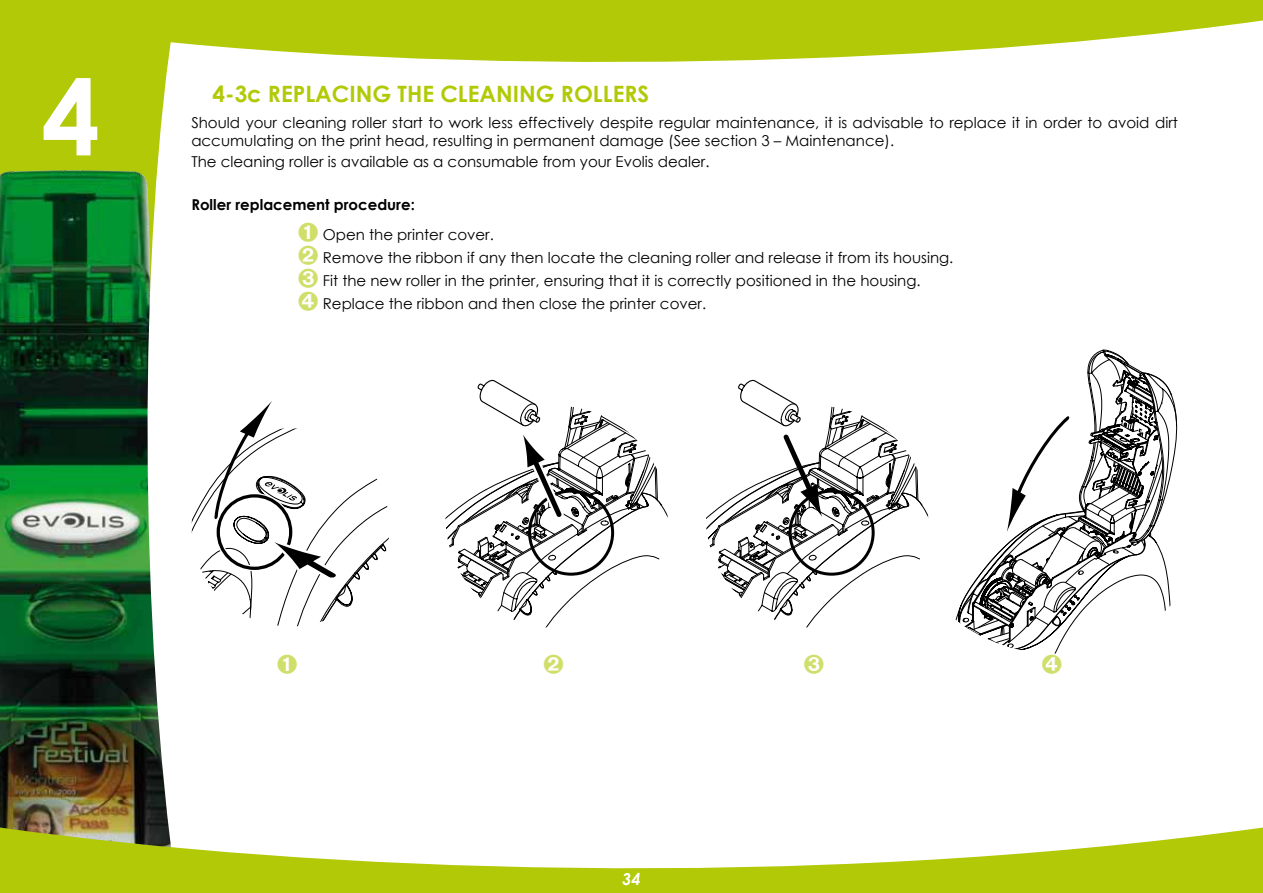
<style>
.page{position:relative;width:1263px;height:893px;background:#fff}
.page>*{position:absolute;margin:0;border:0;box-sizing:border-box;transform-origin:0 0}
.t1{font:700 105px "Century Gothic";color:#fff}
.t2{font:700 22.5px "Century Gothic";color:#b1c906}
.t3{font:italic 700 16.5px "Century Gothic";color:#fff}
.t4{font:15px/23.1px "Century Gothic";color:#000}
.t5{font:700 15px "Century Gothic";color:#000}
</style>
<div class="page">
<div style="left:0;top:0;width:187px;height:893px;background:#b1c906"></div>
<img style="left:0;top:170px;width:136px;height:657px">
<svg style="left:136px;top:79px;width:51px;height:748px;background:#b6c7ac"></svg>
<svg style="left:0;top:827px;width:1263px;height:66px;fill:#b1c906"></svg>
<svg style="left:166px;top:0;width:1097px;height:79px;fill:#b1c906"></svg>
<svg style="left:192px;top:401px;width:197px;height:225px"></svg>
<svg style="left:445px;top:379px;width:223px;height:248px"></svg>
<svg style="left:706px;top:379px;width:222px;height:248px"></svg>
<svg style="left:1087px;top:350px;width:90px;height:261px"></svg>
<svg style="left:956px;top:370px;width:207px;height:284px"></svg>
<h1 class="t1" style="left:41px;top:38px;width:60px">4</h1>
<h2 class="t2" style="left:213px;top:77px;width:438px">4-3c REPLACING THE CLEANING ROLLERS</h2>
<p class="t4" style="left:191px;top:114px;width:988px;line-height:18px">Should your cleaning roller start to work less effectively despite regular maintenance, it is advisable to replace it in order to avoid dirt accumulating on the print head, resulting in permanent damage (See section 3 – Maintenance).</p>
<p class="t4" style="left:191px;top:149px;width:520px">The cleaning roller is available as a consumable from your Evolis dealer.</p>
<p class="t5" style="left:191px;top:193px;width:225px">Roller replacement procedure:</p>
<p class="t4" style="left:323px;top:222px;width:632px">Open the printer cover.<br>Remove the ribbon if any then locate the cleaning roller and release it from its housing.<br>Fit the new roller in the printer, ensuring that it is correctly positioned in the housing.<br>Replace the ribbon and then close the printer cover.</p>
<p class="t3" style="left:622px;top:867px;width:20px">34</p>
</div>
